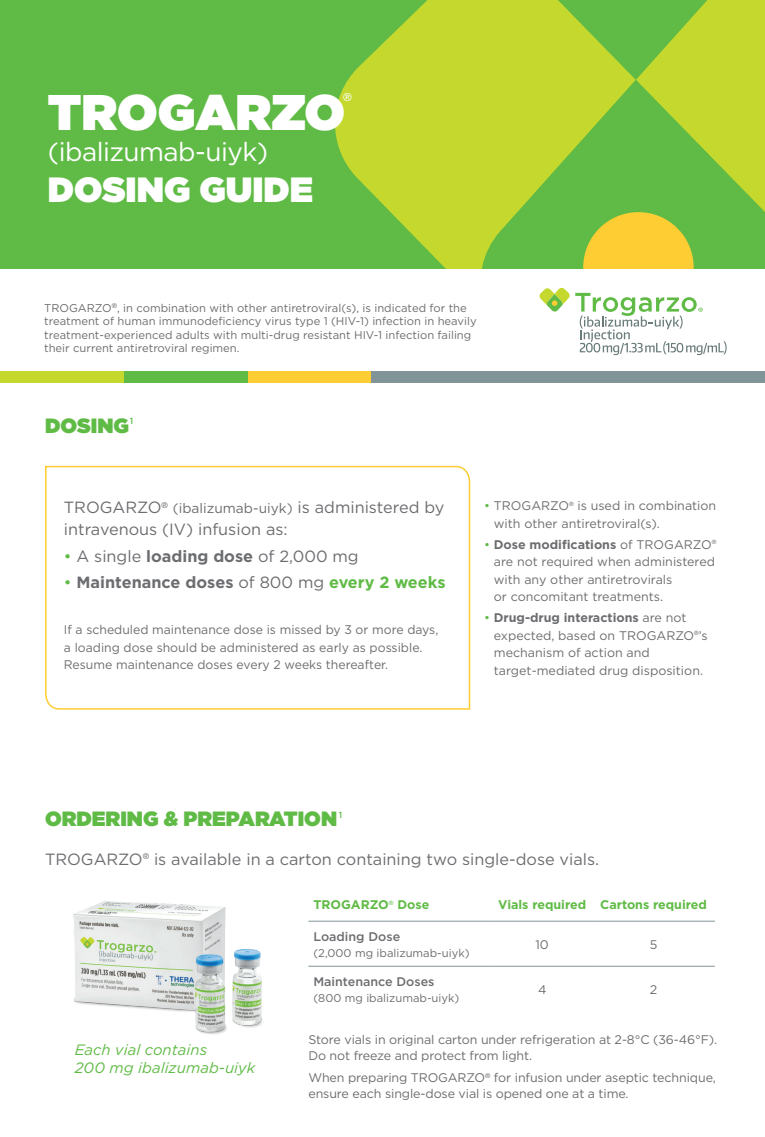
<style>
.page{position:relative;width:765px;height:1137px;background:#fff}
.page>*{position:absolute;margin:0;border:0;box-sizing:border-box;transform-origin:0 0}
.t1{font:900 50px "Gotham";color:#fff}
.t2{font:900 35px "Gotham";color:#fff}
.t3{font:26.25px "Gotham";letter-spacing:-.02em;color:#fff}
.t4{font:900 20.62px "Gotham";color:#60bb46}
.t5{font:16.25px/21.2px "Gotham";color:#6c6d70}
.t6{font:700 16.25px "Gotham";color:#6c6d70}
.t7{font:italic 15px/18px "Gotham";color:#60bb46}
.t8{font:12.5px/17.5px "Gotham";color:#6c6d70}
.t9{font:700 12.5px "Gotham";color:#60bb46}
.t10{font:500 12.5px "Gotham";color:#6c6d70}
.t11{font:11.25px/13.5px "Gotham";color:#6c6d70}
.t12{font:10.88px "Helvetica Neue";color:#fff}
.t13{font:500 8.88px "Gotham";color:#60bb46}
.s1{font-size:13.75px}
.s2{color:#60bb46}
.s3{font-weight:700}
.s4{font-weight:400;color:#60bb46}
.s5{font-weight:400}
</style>
<div class="page">
<div style="left:0;top:0;width:765px;height:268px;background:#60bb46"></div>
<svg style="left:335px;top:0;width:248px;height:268px;fill:#c4d82d"></svg>
<svg style="left:476px;top:80px;width:107px;height:188px;fill:#c4d82d"></svg>
<svg style="left:583px;top:0;width:182px;height:268px"></svg>
<div style="left:248px;top:371px;width:123px;height:11px;background:#fecd33"></div>
<div style="left:371px;top:371px;width:394px;height:11px;background:#819598"></div>
<div style="left:124px;top:371px;width:124px;height:11px;background:#60bb46"></div>
<div style="left:0;top:371px;width:124px;height:11px;background:#c4d82d"></div>
<svg style="left:540px;top:288px;width:187px;height:67px"></svg>
<hr style="left:308px;top:920px;width:184px;height:1px;background:#819598">
<hr style="left:492px;top:920px;width:100px;height:1px;background:#819598">
<hr style="left:592px;top:920px;width:123px;height:1px;background:#819598">
<hr style="left:308px;top:965px;width:184px;height:1px;background:#819598">
<hr style="left:492px;top:965px;width:100px;height:1px;background:#819598">
<hr style="left:592px;top:965px;width:123px;height:1px;background:#819598">
<img style="left:73px;top:901px;width:190px;height:133px">
<svg style="left:45px;top:465px;width:426px;height:245px"></svg>
<p class="t1" style="left:48px;top:76px;width:299px">TROGARZO</p>
<p class="t12" style="left:343px;top:91px;width:10px">®</p>
<p class="t3" style="left:48px;top:135px;width:222px">(ibalizumab-uiyk)</p>
<p class="t2" style="left:48px;top:164px;width:267px">DOSING GUIDE</p>
<p class="t11" style="left:44px;top:301px;width:434px">TROGARZO<sup>®</sup>, in combination with other antiretroviral(s), is indicated for the treatment of human immunodeficiency virus type 1 (HIV-1) infection in heavily treatment-experienced adults with multi-drug resistant HIV-1 infection failing their current antiretroviral regimen.</p>
<p class="t4" style="left:45px;top:411px;width:85px">DOSING</p>
<p class="t13" style="left:130px;top:415px;width:5px">1</p>
<p class="t5" style="left:64px;top:496px;width:382px">TROGARZO<sup>®</sup> <span class="s1">(ibalizumab-uiyk)</span> is administered by intravenous (IV) infusion as:</p>
<p class="t5" style="left:64px;top:545px;width:296px"><span class="s2">•</span> A single <span class="s3">loading dose</span> of 2,000 mg</p>
<p class="t6" style="left:64px;top:572px;width:383px"><span class="s4">•</span> Maintenance doses <span class="s5">of 800 mg</span> <span class="s2">every 2 weeks</span></p>
<p class="t8" style="left:64px;top:620px;width:376px">If a scheduled maintenance dose is missed by 3 or more days, a loading dose should be administered as early as possible.<br>Resume maintenance doses every 2 weeks thereafter.</p>
<p class="t8" style="left:494px;top:497px;width:224px;text-indent:-10px"><span class="s2">•</span> TROGARZO<sup>®</sup> is used in combination with other antiretroviral(s).</p>
<p class="t8" style="left:494px;top:535px;width:224px;text-indent:-10px"><span class="s2">•</span> <span class="s3">Dose modifications</span> of TROGARZO<sup>® </sup>are not required when administered with any other antiretrovirals<br>or concomitant treatments.</p>
<p class="t8" style="left:494px;top:608px;width:215px;text-indent:-10px"><span class="s2">•</span> <span class="s3">Drug-drug interactions</span> are not expected, based on TROGARZO<sup>®</sup>’s mechanism of action and target-mediated drug disposition.</p>
<p class="t4" style="left:45px;top:803px;width:294px">ORDERING &amp; PREPARATION</p>
<p class="t13" style="left:339px;top:808px;width:5px">1</p>
<p class="t5" style="left:45px;top:848px;width:556px">TROGARZO<sup>®</sup> is available in a carton containing two single-dose vials.</p>
<p class="t9" style="left:313px;top:896px;width:117px">TROGARZO<sup>®</sup> Dose</p>
<p class="t9" style="left:498px;top:896px;width:89px">Vials required</p>
<p class="t9" style="left:600px;top:896px;width:108px">Cartons required</p>
<p class="t10" style="left:313px;top:927px;width:88px">Loading Dose</p>
<p class="t11" style="left:313px;top:945px;width:158px">(2,000 mg ibalizumab-uiyk)</p>
<p class="t8" style="left:536px;top:935px;width:15px">10</p>
<p class="t8" style="left:650px;top:935px;width:9px">5</p>
<p class="t7" style="left:75px;top:1040px;width:182px">Each vial contains<br>200 mg ibalizumab-uiyk</p>
<p class="t10" style="left:313px;top:972px;width:123px">Maintenance Doses</p>
<p class="t11" style="left:313px;top:990px;width:148px">(800 mg ibalizumab-uiyk)</p>
<p class="t8" style="left:538px;top:980px;width:10px">4</p>
<p class="t8" style="left:650px;top:980px;width:9px">2</p>
<p class="t8" style="left:308px;top:1030px;width:410px;line-height:16.2px">Store vials in original carton under refrigeration at 2-8°C (36-46°F).<br>Do not freeze and protect from light.</p>
<p class="t8" style="left:308px;top:1068px;width:409px;line-height:16.2px">When preparing TROGARZO<sup>®</sup> for infusion under aseptic technique, ensure each single-dose vial is opened one at a time.</p>
</div>
